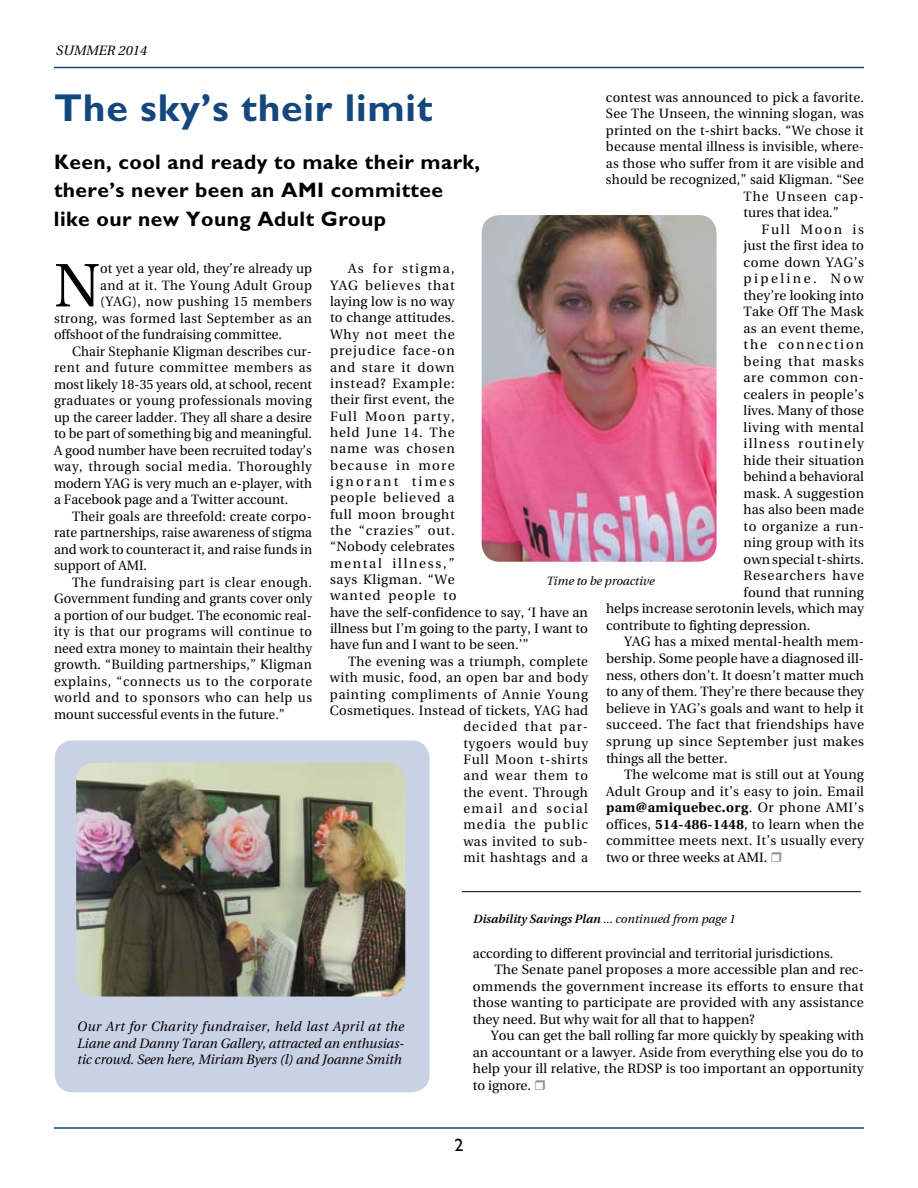
<style>
.page{position:relative;width:918px;height:1188px;background:#fff}
.page>*{position:absolute;margin:0;border:0;box-sizing:border-box;transform-origin:0 0}
.t1{font:61.2px "Utopia";color:#000}
.t2{font:700 39px "Gill Sans";letter-spacing:.02em;color:#14477e}
.t3{font:700 21px/28.5px "Gill Sans";letter-spacing:.02em;color:#000}
.t4{font:18px "Gill Sans";color:#000}
.t5{font:13.5px "Utopia";letter-spacing:.015em;color:#000}
.t6{font:13.5px/16.4px "Utopia";letter-spacing:.06em;color:#000}
.t7{font:13.5px/16.4px "Utopia";letter-spacing:.04em;color:#000;text-align:right}
.t8{font:13.5px "Utopia";letter-spacing:.035em;color:#000}
.t9{font:italic 13.5px/16.5px "Utopia";color:#000;text-align:justify}
.t10{font:13.5px "Utopia";letter-spacing:.045em;color:#000}
.t11{font:700 13.5px "Utopia";letter-spacing:.035em;color:#000}
.t12{font:13.5px "Utopia";letter-spacing:.095em;color:#000}
.t13{font:13.5px "Utopia";letter-spacing:.065em;color:#000}
.t14{font:13.5px "Utopia";letter-spacing:.075em;color:#000}
.t15{font:13.5px "Utopia";letter-spacing:.135em;color:#000}
.t16{font:13.5px "Utopia";letter-spacing:.18em;color:#000}
.t17{font:13.5px "Utopia";letter-spacing:.12em;color:#000}
.t18{font:italic 600 12px "Utopia";color:#000}
.t19{font:italic 12px "Utopia";color:#000}
.s1{font-weight:400}
.s2{font-weight:700}
</style>
<div class="page">
<hr style="left:54px;top:67px;width:810px;height:1px;background:#14477e">
<hr style="left:54px;top:1127px;width:810px;height:2px;background:#14477e">
<img style="left:482px;top:215px;width:235px;height:347px">
<hr style="left:462px;top:891px;width:399px;height:1px;background:#000">
<div style="left:55px;top:740px;width:375px;height:352px;background:#c9d1e4;border-radius:18px"></div>
<img style="left:76px;top:763px;width:329px;height:234px">
<p class="t9" style="left:56px;top:43px;width:93px">SUMMER 2014</p>
<p class="t5" style="left:606px;top:90px;width:259px">contest was announced to pick a favorite.</p>
<p class="t5" style="left:606px;top:106px;width:260px">See The Unseen, the winning slogan, was</p>
<p class="t5" style="left:606px;top:123px;width:259px">printed on the t-shirt backs. “We chose it</p>
<p class="t5" style="left:606px;top:139px;width:260px">because mental illness is invisible, where-</p>
<p class="t5" style="left:606px;top:156px;width:260px">as those who suffer from it are visible and</p>
<p class="t5" style="left:606px;top:172px;width:259px">should be recognized,” said Kligman. “See</p>
<p class="t14" style="left:744px;top:189px;width:122px">The Unseen cap-</p>
<p class="t5" style="left:744px;top:205px;width:97px">tures that idea.”</p>
<p class="t17" style="left:762px;top:222px;width:104px">Full Moon is</p>
<p class="t5" style="left:744px;top:238px;width:122px">just the first idea to</p>
<p class="t7" style="left:744px;top:254px;width:122px">come down YAG’s</p>
<p class="t16" style="left:744px;top:271px;width:122px">pipeline. Now</p>
<p class="t5" style="left:744px;top:288px;width:122px">they’re looking into</p>
<p class="t5" style="left:744px;top:304px;width:122px">Take Off The Mask</p>
<p class="t5" style="left:744px;top:321px;width:122px">as an event theme,</p>
<p class="t15" style="left:744px;top:337px;width:122px">the connection</p>
<p class="t13" style="left:744px;top:354px;width:122px">being that masks</p>
<p class="t10" style="left:744px;top:370px;width:122px">are common con-</p>
<p class="t5" style="left:744px;top:387px;width:122px">cealers in people’s</p>
<p class="t5" style="left:744px;top:403px;width:122px">lives. Many of those</p>
<p class="t8" style="left:744px;top:420px;width:122px">living with mental</p>
<p class="t12" style="left:744px;top:436px;width:122px">illness routinely</p>
<p class="t5" style="left:744px;top:453px;width:122px">hide their situation</p>
<p class="t5" style="left:744px;top:469px;width:122px">behind a behavioral</p>
<p class="t5" style="left:744px;top:486px;width:122px">mask. A suggestion</p>
<p class="t5" style="left:744px;top:502px;width:122px">has also been made</p>
<p class="t8" style="left:744px;top:519px;width:122px">to organize a run-</p>
<p class="t5" style="left:744px;top:535px;width:122px">ning group with its</p>
<p class="t5" style="left:744px;top:552px;width:122px">own special t-shirts.</p>
<p class="t6" style="left:744px;top:568px;width:122px">Researchers have</p>
<p class="t5" style="left:744px;top:585px;width:122px">found that running</p>
<p class="t5" style="left:606px;top:601px;width:260px">helps increase serotonin levels, which may</p>
<p class="t5" style="left:606px;top:618px;width:206px">contribute to fighting depression.</p>
<p class="t5" style="left:624px;top:634px;width:242px">YAG has a mixed mental-health mem-</p>
<p class="t5" style="left:606px;top:651px;width:259px">bership. Some people have a diagnosed ill-</p>
<p class="t5" style="left:606px;top:668px;width:259px">ness, others don’t. It doesn’t matter much</p>
<p class="t5" style="left:606px;top:684px;width:260px">to any of them. They’re there because they</p>
<p class="t5" style="left:606px;top:701px;width:259px">believe in YAG’s goals and want to help it</p>
<p class="t5" style="left:606px;top:717px;width:259px">succeed. The fact that friendships have</p>
<p class="t8" style="left:606px;top:734px;width:260px">sprung up since September just makes</p>
<p class="t5" style="left:606px;top:751px;width:123px">things all the better.</p>
<p class="t5" style="left:624px;top:767px;width:241px">The welcome mat is still out at Young</p>
<p class="t5" style="left:606px;top:784px;width:260px">Adult Group and it’s easy to join. Email</p>
<p class="t11" style="left:606px;top:800px;width:260px">pam@amiquebec.org<span class="s1">. Or phone AMI’s</span></p>
<p class="t5" style="left:606px;top:817px;width:260px">offices, <span class="s2">514-486-1448</span>, to learn when the</p>
<p class="t5" style="left:606px;top:833px;width:259px">committee meets next. It’s usually every</p>
<p class="t5" style="left:606px;top:849px;width:163px">two or three weeks at AMI.</p>
<h2 class="t2" style="left:54px;top:85px;width:380px">The sky’s their limit</h2>
<h3 class="t3" style="left:54px;top:147px;width:428px">Keen, cool and ready to make their mark, there’s never been an AMI committee like our new Young Adult Group</h3>
<h1 class="t1" style="left:54px;top:252px;width:48px">N</h1>
<p class="t5" style="left:100px;top:261px;width:213px">ot yet a year old, they’re already up</p>
<p class="t6" style="left:330px;top:261px;width:260px;text-indent:18px">As for stigma,<br>YAG believes that<br>laying low is no way<br>to change attitudes.<br>Why not meet the<br>prejudice face-on<br>and stare it down<br>instead? Example:<br>their first event, the<br>Full Moon party,<br>held June 14. The<br>name was chosen<br>because in more<br>ignorant times<br>people believed a<br>full moon brought<br>the “crazies” out.<br>“Nobody celebrates<br>mental illness,”<br>says Kligman. “We<br>wanted people to<br>have the self-confidence to say, ‘I have an illness but I’m going to the party, I want to have fun and I want to be seen.’”</p>
<p class="t7" style="left:330px;top:653px;width:260px">The evening was a triumph, complete with music, food, an open bar and body painting compliments of Annie Young<br>Cosmetiques. Instead of tickets, YAG had decided that par-<br>tygoers would buy<br>Full Moon t-shirts<br>and wear them to<br>the event. Through<br>email and social<br>media the public<br>was invited to sub-<br>mit hashtags and a</p>
<p class="t5" style="left:100px;top:278px;width:213px">and at it. The Young Adult Group</p>
<p class="t8" style="left:100px;top:294px;width:213px">(YAG), now pushing 15 members</p>
<p class="t5" style="left:54px;top:311px;width:260px">strong, was formed last September as an</p>
<p class="t5" style="left:54px;top:327px;width:230px">offshoot of the fundraising committee.</p>
<p class="t5" style="left:72px;top:344px;width:242px">Chair Stephanie Kligman describes cur-</p>
<p class="t7" style="left:54px;top:360px;width:259px">rent and future committee members as</p>
<p class="t5" style="left:54px;top:377px;width:260px">most likely 18-35 years old, at school, recent</p>
<p class="t5" style="left:54px;top:393px;width:259px">graduates or young professionals moving</p>
<p class="t5" style="left:54px;top:410px;width:259px">up the career ladder. They all share a desire</p>
<p class="t5" style="left:54px;top:426px;width:260px">to be part of something big and meaningful.</p>
<p class="t5" style="left:54px;top:443px;width:259px">A good number have been recruited today’s</p>
<p class="t10" style="left:54px;top:459px;width:259px">way, through social media. Thoroughly</p>
<p class="t5" style="left:54px;top:476px;width:259px">modern YAG is very much an e-player, with</p>
<p class="t5" style="left:54px;top:492px;width:236px">a Facebook page and a Twitter account.</p>
<p class="t5" style="left:72px;top:509px;width:242px">Their goals are threefold: create corpo-</p>
<p class="t5" style="left:54px;top:525px;width:260px">rate partnerships, raise awareness of stigma</p>
<p class="t5" style="left:54px;top:542px;width:260px">and work to counteract it, and raise funds in</p>
<p class="t5" style="left:54px;top:558px;width:95px">support of AMI.</p>
<p class="t8" style="left:72px;top:575px;width:241px">The fundraising part is clear enough.</p>
<p class="t5" style="left:54px;top:591px;width:259px">Government funding and grants cover only</p>
<p class="t5" style="left:54px;top:608px;width:259px">a portion of our budget. The economic real-</p>
<p class="t8" style="left:54px;top:624px;width:260px">ity is that our programs will continue to</p>
<p class="t5" style="left:54px;top:641px;width:259px">need extra money to maintain their healthy</p>
<p class="t5" style="left:54px;top:657px;width:259px">growth. “Building partnerships,” Kligman</p>
<p class="t10" style="left:54px;top:674px;width:260px">explains, “connects us to the corporate</p>
<p class="t7" style="left:54px;top:690px;width:260px">world and to sponsors who can help us</p>
<p class="t5" style="left:54px;top:707px;width:232px">mount successful events in the future.”</p>
<p class="t19" style="left:546px;top:575px;width:110px">Time to be proactive</p>
<p class="t9" style="left:77px;top:1019px;width:329px">Our Art for Charity fundraiser, held last April at the Liane and Danny Taran Gallery, attracted an enthusias&shy;tic crowd. Seen here, Miriam Byers (l) and Joanne Smith</p>
<p class="t18" style="left:473px;top:913px;width:264px">Disability Savings Plan <span class="s1">... continued from page 1</span></p>
<p class="t5" style="left:473px;top:946px;width:362px">according to different provincial and territorial jurisdictions.</p>
<p class="t5" style="left:494px;top:962px;width:371px">The Senate panel proposes a more accessible plan and rec-</p>
<p class="t5" style="left:473px;top:979px;width:392px">ommends the government increase its efforts to ensure that</p>
<p class="t5" style="left:473px;top:995px;width:392px">those wanting to participate are provided with any assistance</p>
<p class="t5" style="left:473px;top:1012px;width:283px">they need. But why wait for all that to happen?</p>
<p class="t5" style="left:491px;top:1028px;width:375px">You can get the ball rolling far more quickly by speaking with</p>
<p class="t5" style="left:473px;top:1045px;width:392px">an accountant or a lawyer. Aside from everything else you do to</p>
<p class="t5" style="left:473px;top:1061px;width:392px">help your ill relative, the RDSP is too important an opportunity</p>
<p class="t5" style="left:473px;top:1078px;width:60px">to ignore.</p>
<h3 class="t4" style="left:454px;top:1135px;width:10px">2</h3>
</div>
